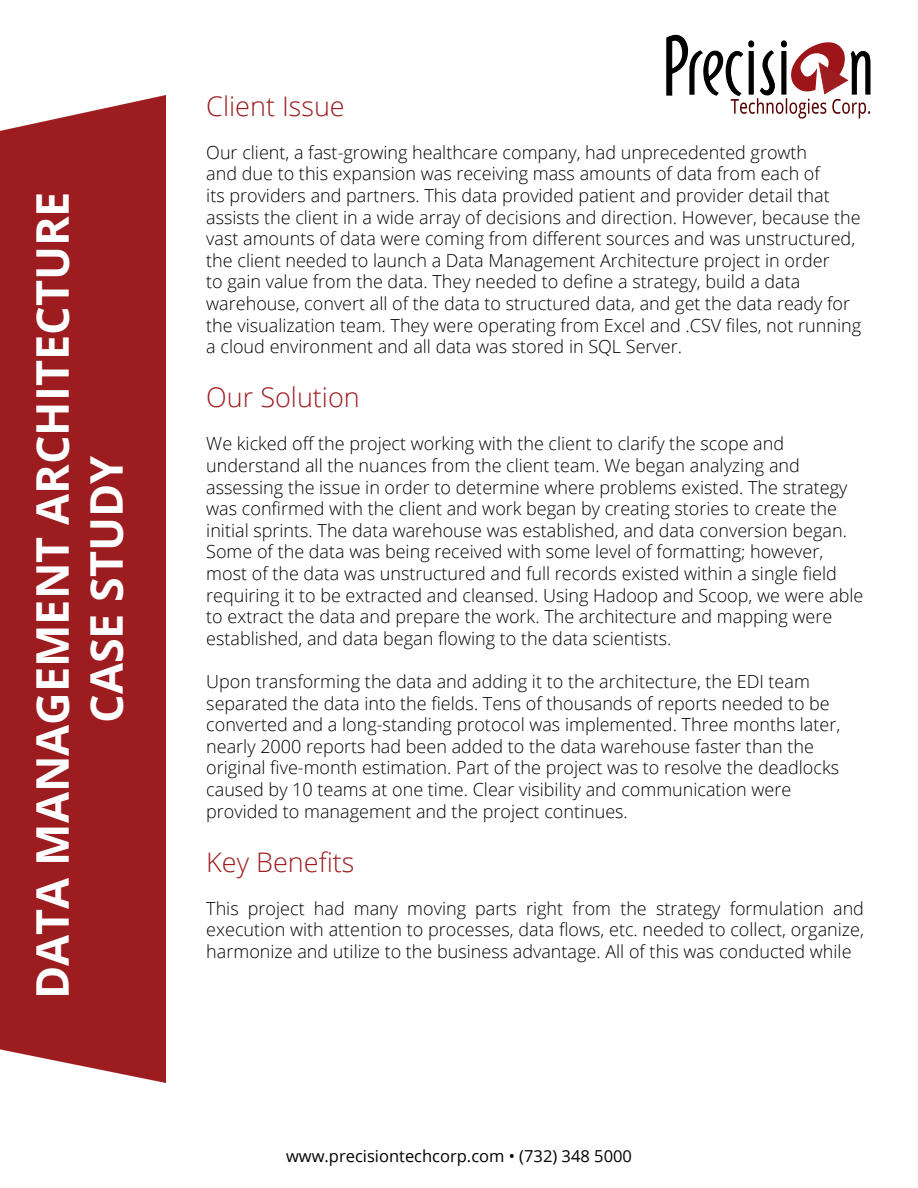
<style>
.page{position:relative;width:918px;height:1188px;background:#fff}
.page>*{position:absolute;margin:0;border:0;box-sizing:border-box;transform-origin:0 0}
.t1{font:700 45px/54px "Open Sans";color:#fff;text-align:center}
.t2{font:300 27px "Open Sans";color:#9d1d20}
.t3{font:300 18px/21.6px "Open Sans";color:#000}
.t4{font:16.5px "Open Sans";color:#000}
</style>
<div class="page">
<div style="left:0;top:95px;width:166px;height:988px;background:#9d1c20"></div>
<svg style="left:666px;top:34px;width:205px;height:85px"></svg>
<h1 class="t1" style="left:24px;top:999px;width:809px;rotate:-90deg">DATA MANAGEMENT ARCHITECTURE<br>CASE STUDY</h1>
<h2 class="t2" style="left:206px;top:87px;width:140px">Client Issue</h2>
<p class="t3" style="left:206px;top:141px;width:656px">Our client, a fast-growing healthcare company, had unprecedented growth<br>and due to this expansion was receiving mass amounts of data from each of<br>its providers and partners. This data provided patient and provider detail that assists the client in a wide array of decisions and direction. However, because the vast amounts of data were coming from different sources and was unstructured, the client needed to launch a Data Management Architecture project in order<br>to gain value from the data. They needed to define a strategy, build a data warehouse, convert all of the data to structured data, and get the data ready for the visualization team. They were operating from Excel and .CSV files, not running a cloud environment and all data was stored in SQL Server.</p>
<h2 class="t2" style="left:206px;top:379px;width:155px">Our Solution</h2>
<p class="t3" style="left:206px;top:433px;width:659px">We kicked off the project working with the client to clarify the scope and understand all the nuances from the client team. We began analyzing and assessing the issue in order to determine where problems existed. The strategy was confirmed with the client and work began by creating stories to create the initial sprints. The data warehouse was established, and data conversion began.<br>Some of the data was being received with some level of formatting; however, most of the data was unstructured and full records existed within a single field requiring it to be extracted and cleansed. Using Hadoop and Scoop, we were able to extract the data and prepare the work. The architecture and mapping were established, and data began flowing to the data scientists.</p>
<p class="t3" style="left:206px;top:670px;width:636px">Upon transforming the data and adding it to the architecture, the EDI team separated the data into the fields. Tens of thousands of reports needed to be converted and a long-standing protocol was implemented. Three months later, nearly 2000 reports had been added to the data warehouse faster than the original five-month estimation. Part of the project was to resolve the deadlocks caused by 10 teams at one time. Clear visibility and communication were provided to management and the project continues.</p>
<h2 class="t2" style="left:206px;top:843px;width:150px">Key Benefits</h2>
<p class="t3" style="left:206px;top:897px;width:659px;text-align:justify">This project had many moving parts right from the strategy formulation and execution with attention to processes, data flows, etc. needed to collect, organize, harmonize and utilize to the business advantage. All of this was conducted while</p>
<p class="t4" style="left:286px;top:1145px;width:347px">www.precisiontechcorp.com • (732) 348 5000</p>
</div>
